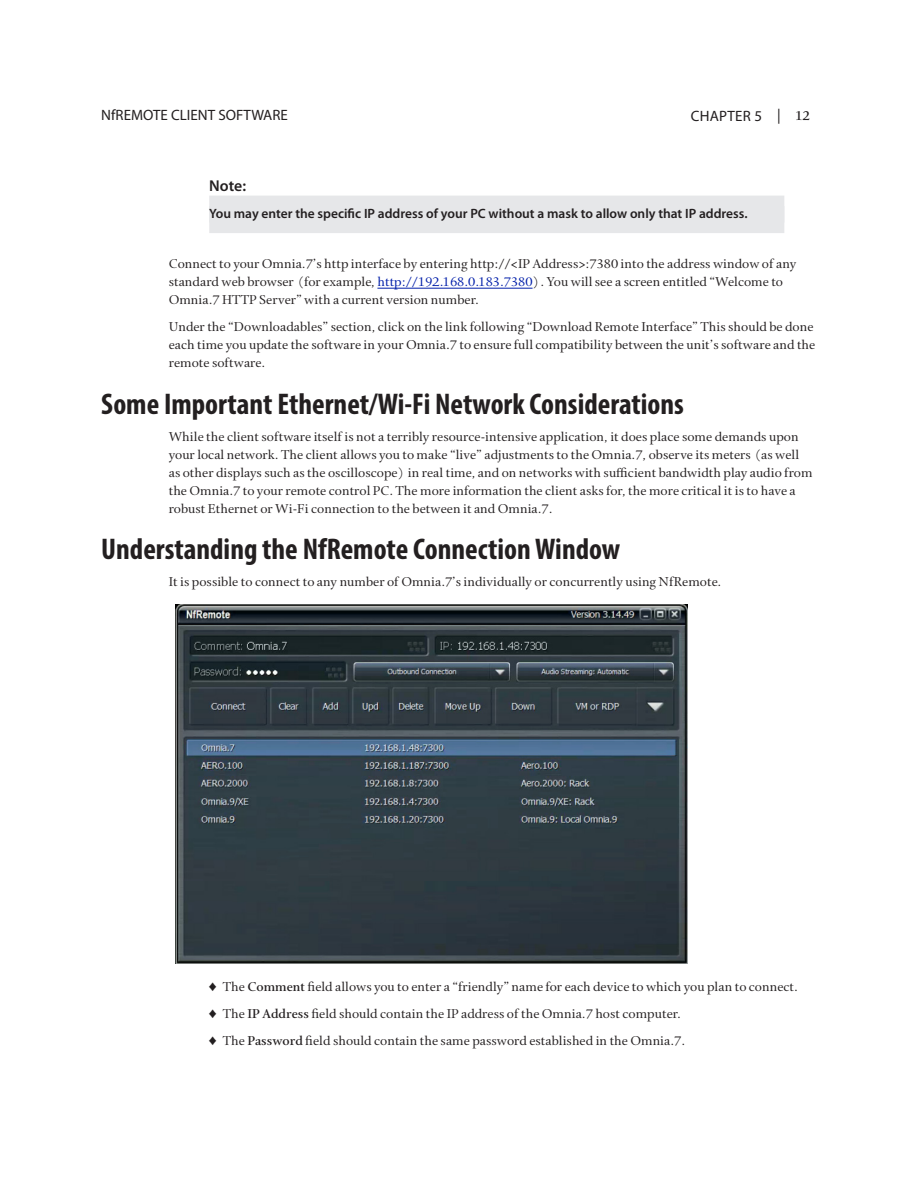
<style>
.page{position:relative;width:918px;height:1188px;background:#fff}
.page>*{position:absolute;margin:0;border:0;box-sizing:border-box;transform-origin:0 0}
.Heading_1{font:700 condensed 30px "Myriad Pro";color:#231f20}
.Intense_Quote{font:600 15.75px "Myriad Pro";color:#231f20}
.t1{font:15px "Myriad Pro";color:#231f20}
.t2{font:15px "Myriad Pro";letter-spacing:.02em;color:#231f20}
.t3{font:13.5px/18px "Cycles Nine Roman LF";color:#231f20}
.t4{font:600 13.5px "Myriad Pro";color:#231f20}
.s1{font-family:"Cycles Nine Semibold LF";font-size:13.5px}
.s2{color:#011ea9}
.s3{font-family:"Letter Gothic Std";font-size:12px}
.s4{font-family:"Cycles Nine Semibold LF"}
</style>
<div class="page">
<div style="left:209px;top:196px;width:575px;height:27px;background:#e6e7e9"></div>
<div style="left:209px;top:206px;width:575px;height:27px;background:#e6e7e9"></div>
<hr style="left:377px;top:288px;width:156px;height:1px;background:#011ea9">
<img style="left:176px;top:604px;width:511px;height:360px">
<p class="t1" style="left:101px;top:106px;width:188px">NfREMOTE CLIENT SOFTWARE</p>
<p class="t2" style="left:691px;top:107px;width:121px">CHAPTER 5 | <span class="s1">12</span></p>
<p class="Intense_Quote" style="left:209px;top:176px;width:38px">Note:</p>
<p class="t4" style="left:209px;top:205px;width:540px">You may enter the specific IP address of your PC without a mask to allow only that IP address.</p>
<p class="t3" style="left:169px;top:255px;width:629px">Connect to your Omnia.7’s http interface by entering http://&lt;IP Address&gt;:7380 into the address window of any standard web browser (for example, <span class="s2">http://192.168.0.183.7380</span>). You will see a screen entitled “Welcome to<br>Omnia.7 HTTP Server” with a current version number.</p>
<p class="t3" style="left:169px;top:318px;width:648px">Under the “Downloadables” section, click on the link following “Download Remote Interface” This should be done each time you update the software in your Omnia.7 to ensure full compatibility between the unit’s software and the remote software.</p>
<p class="Heading_1" style="left:101px;top:385px;width:584px">Some Important Ethernet/Wi-Fi Network Considerations</p>
<p class="t3" style="left:169px;top:428px;width:645px">While the client software itself is not a terribly resource-intensive application, it does place some demands upon your local network. The client allows you to make “live” adjustments to the Omnia.7, observe its meters (as well as other displays such as the oscilloscope) in real time, and on networks with sufficient bandwidth play audio from the Omnia.7 to your remote control PC. The more information the client asks for, the more critical it is to have a robust Ethernet or Wi-Fi connection to the between it and Omnia.7.</p>
<p class="Heading_1" style="left:101px;top:531px;width:521px">Understanding the NfRemote Connection Window</p>
<p class="t3" style="left:169px;top:573px;width:554px">It is possible to connect to any number of Omnia.7’s individually or concurrently using NfRemote.</p>
<p class="t3" style="left:209px;top:978px;width:590px"><span class="s3">♦</span> The <span class="s4">Comment</span> field allows you to enter a “friendly” name for each device to which you plan to connect.</p>
<p class="t3" style="left:209px;top:1005px;width:473px"><span class="s3">♦</span> The <span class="s4">IP Address</span> field should contain the IP address of the Omnia.7 host computer.</p>
<p class="t3" style="left:209px;top:1032px;width:477px"><span class="s3">♦</span> The <span class="s4">Password</span> field should contain the same password established in the Omnia.7.</p>
</div>
